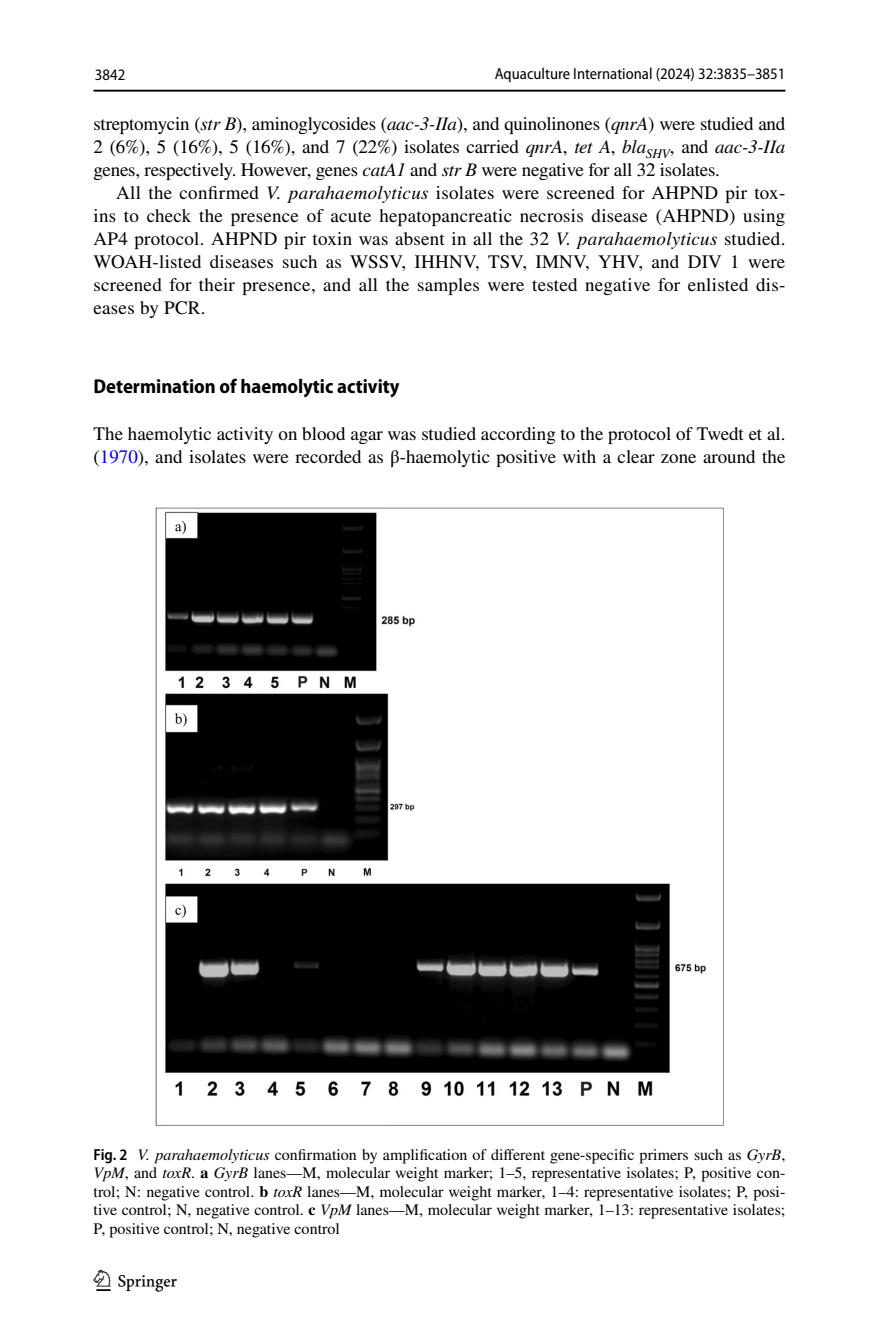
<style>
.page{position:relative;width:879px;height:1333px;background:#fff}
.page>*{position:absolute;margin:0;border:0;box-sizing:border-box;transform-origin:0 0}
.t1{font:30px "Springnew Regular 4";color:#000}
.t2{font:700 semi-condensed 20px "Myriad Pro";color:#000}
.t3{font:19px/23px "STIX";color:#000;text-align:justify}
.t4{font:16px/18.4px "STIX";color:#000;text-align:justify}
.t5{font:semi-condensed 16px "Myriad Pro";color:#000}
.s1{font-style:italic}
.s2{color:#00f}
.s3{font-family:"Myriad Pro";font-weight:600;font-stretch:semi-condensed}
.s4{font-weight:700}
</style>
<div class="page">
<hr style="left:94px;top:90px;width:691px;height:2px;background:#000">
<img style="left:156px;top:507px;width:567px;height:618px">
<p class="t5" style="left:95px;top:66px;width:32px">3842</p>
<p class="t5" style="left:495px;top:65px;width:292px">Aquaculture International (2024) 32:3835–3851</p>
<p class="t3" style="left:94px;top:113px;width:693px">streptomycin (<span class="s1">str B</span>), aminoglycosides (<span class="s1">aac-3-IIa</span>), and quinolinones (<span class="s1">qnrA</span>) were studied and 2 (6%), 5 (16%), 5 (16%), and 7 (22%) isolates carried <span class="s1">qnrA</span>, <span class="s1">tet A</span>, <span class="s1">bla</span><sub>SHV</sub>, and <span class="s1">aac-3-IIa </span>genes, respectively. However, genes <span class="s1">catA1</span> and <span class="s1">str B</span> were negative for all 32 isolates.</p>
<p class="t3" style="left:94px;top:182px;width:693px;text-indent:23px">All the confirmed <span class="s1">V. parahaemolyticus</span> isolates were screened for AHPND pir tox&shy;ins to check the presence of acute hepatopancreatic necrosis disease (AHPND) using AP4 protocol. AHPND pir toxin was absent in all the 32 <span class="s1">V. parahaemolyticus</span> studied.<br>WOAH-listed diseases such as WSSV, IHHNV, TSV, IMNV, YHV, and DIV 1 were screened for their presence, and all the samples were tested negative for enlisted dis&shy;eases by PCR.</p>
<p class="t2" style="left:94px;top:375px;width:307px">Determination of haemolytic activity</p>
<p class="t3" style="left:94px;top:423px;width:693px">The haemolytic activity on blood agar was studied according to the protocol of Twedt et al. (<span class="s2">1970</span>), and isolates were recorded as β-haemolytic positive with a clear zone around the</p>
<p class="t4" style="left:94px;top:1146px;width:693px"><span class="s3">Fig. 2</span> <span class="s1">V. parahaemolyticus</span> confirmation by amplification of different gene-specific primers such as <span class="s1">GyrB</span>, <span class="s1">VpM</span>, and <span class="s1">toxR</span>. <span class="s4">a</span> <span class="s1">GyrB</span> lanes—M, molecular weight marker; 1–5, representative isolates; P, positive con&shy;trol; N: negative control. <span class="s4">b</span> <span class="s1">toxR</span> lanes—M, molecular weight marker, 1–4: representative isolates; P, posi&shy;tive control; N, negative control. <span class="s4">c</span> <span class="s1">VpM</span> lanes—M, molecular weight marker, 1–13: representative isolates; P, positive control; N, negative control</p>
<h1 class="t1" style="left:96px;top:1269px;width:83px">1 3</h1>
</div>
